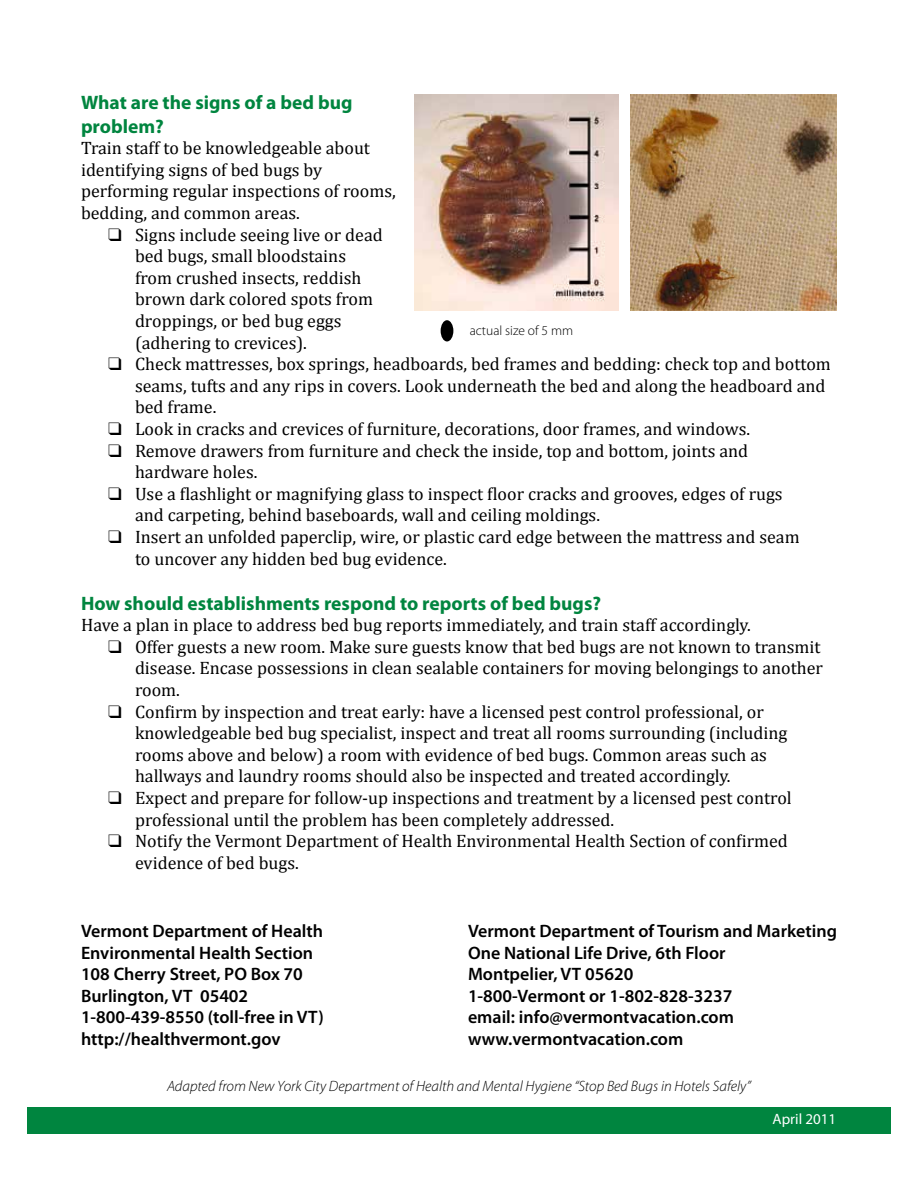
<style>
.page{position:relative;width:918px;height:1188px;background:#fff}
.page>*{position:absolute;margin:0;border:0;box-sizing:border-box;transform-origin:0 0}
.t1{font:700 19.5px/23.4px "Myriad Pro";color:#00853f}
.t2{font:18px/21.6px "Cambria";color:#000}
.t3{font:600 18px/21.6px "Myriad Pro";color:#000}
.t4{font:italic 300 15px "Myriad Pro";color:#000}
.t5{font:15px "Myriad Pro";color:#fff}
.t6{font:300 13.5px "Myriad Pro";color:#000}
</style>
<div class="page">
<div style="left:27px;top:1107px;width:864px;height:27px;background:#00853f"></div>
<img style="left:630px;top:94px;width:207px;height:216px">
<img style="left:415px;top:94px;width:204px;height:216px">
<div style="left:441px;top:320px;width:12px;height:21px;background:#000;border-radius:50%"></div>
<p class="t1" style="left:81px;top:90px;width:273px">What are the signs of a bed bug problem?</p>
<p class="t2" style="left:81px;top:137px;width:316px">Train staff to be knowledgeable about identifying signs of bed bugs by performing regular inspections of rooms, bedding, and common areas.</p>
<p class="t2" style="left:135px;top:224px;width:249px;text-indent:-27px">❑ Signs include seeing live or dead bed bugs, small bloodstains from crushed insects, reddish brown dark colored spots from droppings, or bed bug eggs (adhering to crevices).</p>
<p class="t2" style="left:135px;top:353px;width:697px;text-indent:-27px">❑ Check mattresses, box springs, headboards, bed frames and bedding: check top and bottom seams, tufts and any rips in covers. Look underneath the bed and along the headboard and bed frame.</p>
<p class="t2" style="left:108px;top:418px;width:644px">❑ Look in cracks and crevices of furniture, decorations, door frames, and windows.</p>
<p class="t2" style="left:135px;top:440px;width:615px;text-indent:-27px">❑ Remove drawers from furniture and check the inside, top and bottom, joints and hardware holes.</p>
<p class="t2" style="left:135px;top:483px;width:649px;text-indent:-27px">❑ Use a flashlight or magnifying glass to inspect floor cracks and grooves, edges of rugs and carpeting, behind baseboards, wall and ceiling moldings.</p>
<p class="t2" style="left:135px;top:526px;width:666px;text-indent:-27px">❑ Insert an unfolded paperclip, wire, or plastic card edge between the mattress and seam to uncover any hidden bed bug evidence.</p>
<p class="t1" style="left:81px;top:591px;width:522px">How should establishments respond to reports of bed bugs?</p>
<p class="t2" style="left:81px;top:614px;width:671px">Have a plan in place to address bed bug reports immediately, and train staff accordingly.</p>
<p class="t2" style="left:135px;top:636px;width:690px;text-indent:-27px">❑ Offer guests a new room. Make sure guests know that bed bugs are not known to transmit disease. Encase possessions in clean sealable containers for moving belongings to another room.</p>
<p class="t2" style="left:135px;top:701px;width:654px;text-indent:-27px">❑ Confirm by inspection and treat early: have a licensed pest control professional, or knowledgeable bed bug specialist, inspect and treat all rooms surrounding (including rooms above and below) a room with evidence of bed bugs. Common areas such as hallways and laundry rooms should also be inspected and treated accordingly.</p>
<p class="t2" style="left:135px;top:787px;width:658px;text-indent:-27px">❑ Expect and prepare for follow-up inspections and treatment by a licensed pest control professional until the problem has been completely addressed.</p>
<p class="t2" style="left:135px;top:830px;width:654px;text-indent:-27px">❑ Notify the Vermont Department of Health Environmental Health Section of confirmed evidence of bed bugs.</p>
<p class="t6" style="left:470px;top:323px;width:105px">actual size of 5 mm</p>
<p class="t3" style="left:81px;top:920px;width:244px">Vermont Department of Health<br>Environmental Health Section<br>108 Cherry Street, PO Box 70<br>Burlington, VT 05402<br>1-800-439-8550 (toll-free in VT) http://healthvermont.gov</p>
<p class="t3" style="left:468px;top:920px;width:371px">Vermont Department of Tourism and Marketing<br>One National Life Drive, 6th Floor<br>Montpelier, VT 05620<br>1-800-Vermont or 1-802-828-3237<br>email: info@vermontvacation.com www.vermontvacation.com</p>
<p class="t4" style="left:167px;top:1077px;width:585px">Adapted from New York City Department of Health and Mental Hygiene “Stop Bed Bugs in Hotels Safely”</p>
<p class="t5" style="left:773px;top:1109px;width:65px">April 2011</p>
</div>
